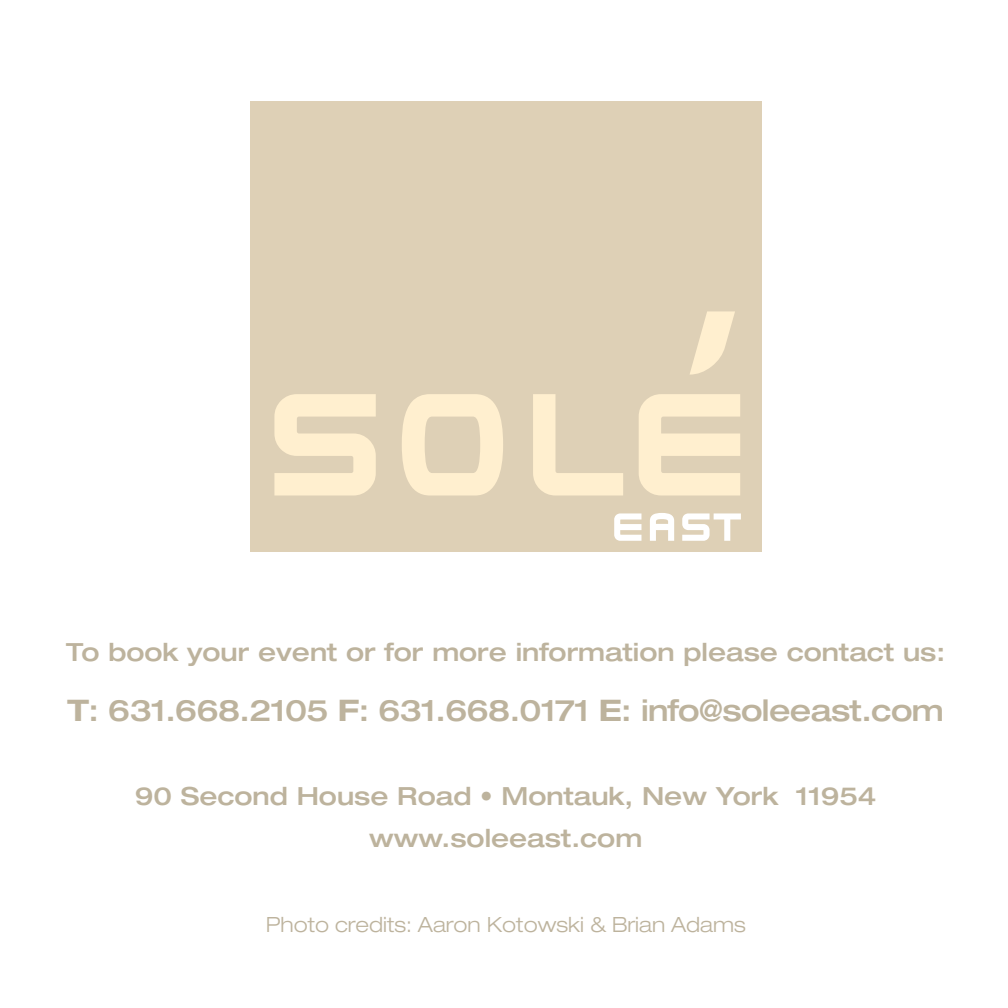
<style>
.page{position:relative;width:1008px;height:1008px;background:#fff}
.page>*{position:absolute;margin:0;border:0;box-sizing:border-box;transform-origin:0 0}
.t1{font:500 expanded 29.75px "Helvetica Neue";letter-spacing:-.02em;color:#bdb39d}
.t2{font:500 expanded 25.03px/42px "Helvetica Neue";color:#bdb39d;text-align:center}
.t3{font:300 expanded 21px "Helvetica Neue";color:#bdb39d}
.s1{font-weight:700}
</style>
<div class="page">
<div style="left:250px;top:101px;width:512px;height:451px;background:#ded0b6"></div>
<svg style="left:274px;top:394px;width:102px;height:101px"></svg>
<svg style="left:402px;top:394px;width:101px;height:101px"></svg>
<svg style="left:533px;top:394px;width:90px;height:101px"></svg>
<svg style="left:639px;top:394px;width:101px;height:101px"></svg>
<svg style="left:690px;top:311px;width:45px;height:64px"></svg>
<svg style="left:614px;top:513px;width:28px;height:28px"></svg>
<svg style="left:650px;top:513px;width:24px;height:28px"></svg>
<svg style="left:682px;top:513px;width:59px;height:28px"></svg>
<p class="t2" style="left:66px;top:631px;width:881px">To book your event or for more information please contact us:</p>
<p class="t1" style="left:68px;top:692px;width:878px"><span class="s1">T</span>: 631.668.2105 <span class="s1">F</span>: 631.668.0171 <span class="s1">E</span>: info@soleeast.com</p>
<p class="t2" style="left:135px;top:774px;width:743px">90 Second House Road • Montauk, New York 11954 www.soleeast.com</p>
<p class="t3" style="left:266px;top:912px;width:482px">Photo credits: Aaron Kotowski &amp; Brian Adams</p>
</div>
